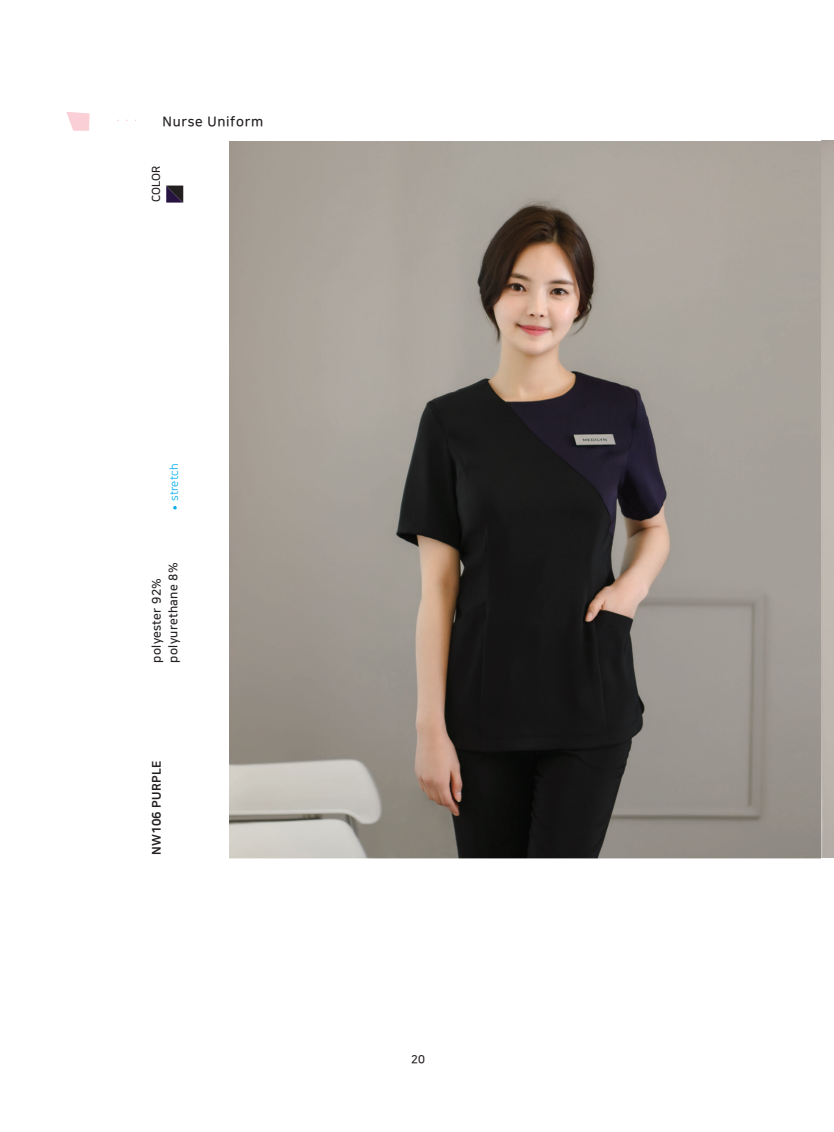
<style>
.page{position:relative;width:834px;height:1132px;background:#fff}
.page>*{position:absolute;margin:0;border:0;box-sizing:border-box;transform-origin:0 0}
.t1{font:13.5px "Nanum Square B";letter-spacing:.05em;color:#231f20}
.t2{font:12px/16.5px "Nanum Square B";letter-spacing:.025em;color:#231f20}
.t3{font:12px "Nanum Square EB";letter-spacing:.025em;color:#231f20}
.t4{font:11.25px "Nanum Square B";color:#231f20}
.t5{font:11.25px "Nanum Square R";color:#00aeef}
</style>
<div class="page">
<svg style="left:166px;top:185px;width:17px;height:17px"></svg>
<svg style="left:173px;top:506px;width:4px;height:3px"></svg>
<img style="left:230px;top:141px;width:603px;height:717px">
<svg style="left:66px;top:112px;width:24px;height:19px"></svg>
<p class="t1" style="left:162px;top:115px;width:102px">Nurse Uniform</p>
<p class="t4" style="left:150px;top:202px;width:38px;rotate:-90deg">COLOR</p>
<p class="t5" style="left:168px;top:500px;width:38px;rotate:-90deg">stretch</p>
<p class="t2" style="left:149px;top:662px;width:102px;rotate:-90deg">polyester 92% polyurethane 8%</p>
<p class="t3" style="left:150px;top:855px;width:96px;rotate:-90deg">NW106 PURPLE</p>
<p class="t4" style="left:411px;top:1053px;width:15px">20</p>
</div>
